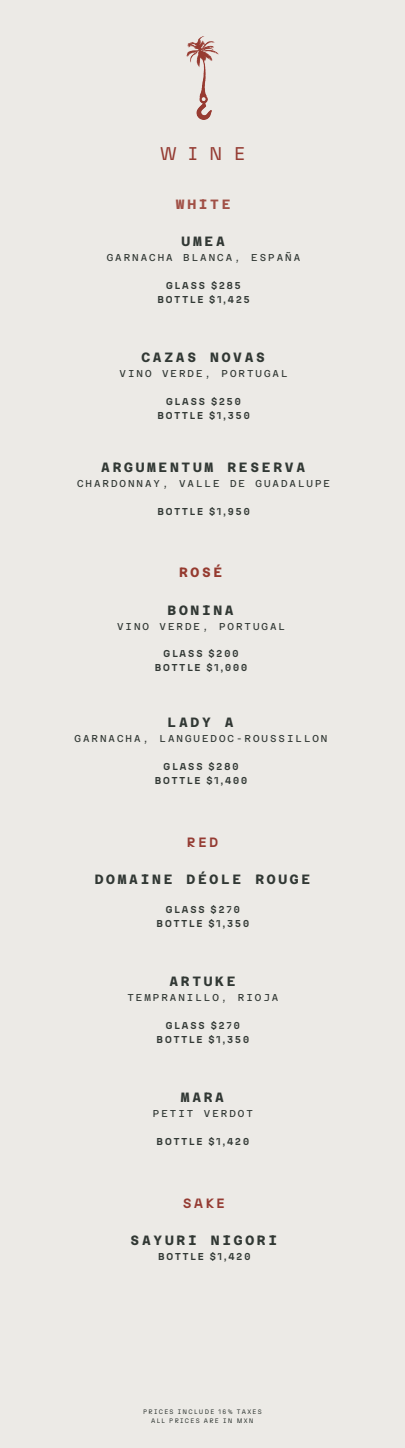
<style>
.page{position:relative;width:405px;height:1448px;background:#fff}
.page>*{position:absolute;margin:0;border:0;box-sizing:border-box;transform-origin:0 0}
.t1{font:18.4px "N27";color:#943b32}
.t2{font:700 13.5px "Azeret Mono";letter-spacing:.2em;color:#313834}
.t3{font:700 13.5px "N27";letter-spacing:.2em;color:#943b32}
.t4{font:700 13.5px "Azeret Mono";letter-spacing:.2em;color:#a15046}
.t5{font:700 13.5px "Azeret Mono";color:#953a2f}
.t6{font:700 10px/13.9px "N27";letter-spacing:.2em;color:#313834;text-align:center}
.t7{font:10px "Azeret Mono";letter-spacing:.2em;color:#313834}
.t8{font:6.5px/9px "N27";letter-spacing:.2em;color:#313834;text-align:center}
</style>
<div class="page">
<div style="left:0;top:0;width:405px;height:1446px;background:#eceae6"></div>
<img style="left:187px;top:36px;width:31px;height:83px">
<h1 class="t1" style="left:160px;top:142px;width:86px">WINE</h1>
<h2 class="t4" style="left:176px;top:196px;width:56px">WHITE</h2>
<h2 class="t2" style="left:182px;top:234px;width:45px">UMEA</h2>
<p class="t7" style="left:107px;top:252px;width:195px">GARNACHA BLANCA, ESPAÑA</p>
<p class="t6" style="left:157px;top:278px;width:94px">GLASS $285<br>BOTTLE $1,425</p>
<h2 class="t2" style="left:141px;top:349px;width:125px">CAZAS NOVAS</h2>
<p class="t7" style="left:120px;top:368px;width:169px">VINO VERDE, PORTUGAL</p>
<p class="t6" style="left:157px;top:394px;width:94px">GLASS $250<br>BOTTLE $1,350</p>
<h2 class="t2" style="left:101px;top:459px;width:205px">ARGUMENTUM RESERVA</h2>
<p class="t7" style="left:77px;top:478px;width:254px">CHARDONNAY, VALLE DE GUADALUPE</p>
<p class="t6" style="left:157px;top:504px;width:94px">BOTTLE $1,950</p>
<h2 class="t5" style="left:179px;top:564px;width:45px">ROSÉ</h2>
<h2 class="t2" style="left:168px;top:602px;width:68px">BONINA</h2>
<p class="t7" style="left:117px;top:620px;width:169px">VINO VERDE, PORTUGAL</p>
<p class="t6" style="left:155px;top:646px;width:94px">GLASS $200<br>BOTTLE $1,000</p>
<h2 class="t2" style="left:168px;top:714px;width:68px">LADY A</h2>
<p class="t7" style="left:75px;top:733px;width:254px">GARNACHA, LANGUEDOC-ROUSSILLON</p>
<p class="t6" style="left:155px;top:759px;width:94px">GLASS $280<br>BOTTLE $1,400</p>
<h2 class="t3" style="left:187px;top:833px;width:33px">RED</h2>
<h2 class="t2" style="left:95px;top:871px;width:217px">DOMAINE DÉOLE ROUGE</h2>
<p class="t6" style="left:157px;top:902px;width:94px">GLASS $270<br>BOTTLE $1,350</p>
<h2 class="t2" style="left:169px;top:973px;width:68px">ARTUKE</h2>
<p class="t7" style="left:127px;top:991px;width:152px">TEMPRANILLO, RIOJA</p>
<p class="t6" style="left:157px;top:1018px;width:94px">GLASS $270<br>BOTTLE $1,350</p>
<h2 class="t2" style="left:181px;top:1089px;width:45px">MARA</h2>
<p class="t7" style="left:153px;top:1107px;width:101px">PETIT VERDOT</p>
<p class="t6" style="left:157px;top:1134px;width:94px">BOTTLE $1,420</p>
<h2 class="t3" style="left:183px;top:1194px;width:43px">SAKE</h2>
<h2 class="t2" style="left:131px;top:1232px;width:148px">SAYURI NIGORI</h2>
<p class="t6" style="left:158px;top:1249px;width:94px">BOTTLE $1,420</p>
<p class="t8" style="left:143px;top:1406px;width:120px">PRICES INCLUDE 16% TAXES<br>ALL PRICES ARE IN MXN</p>
</div>
